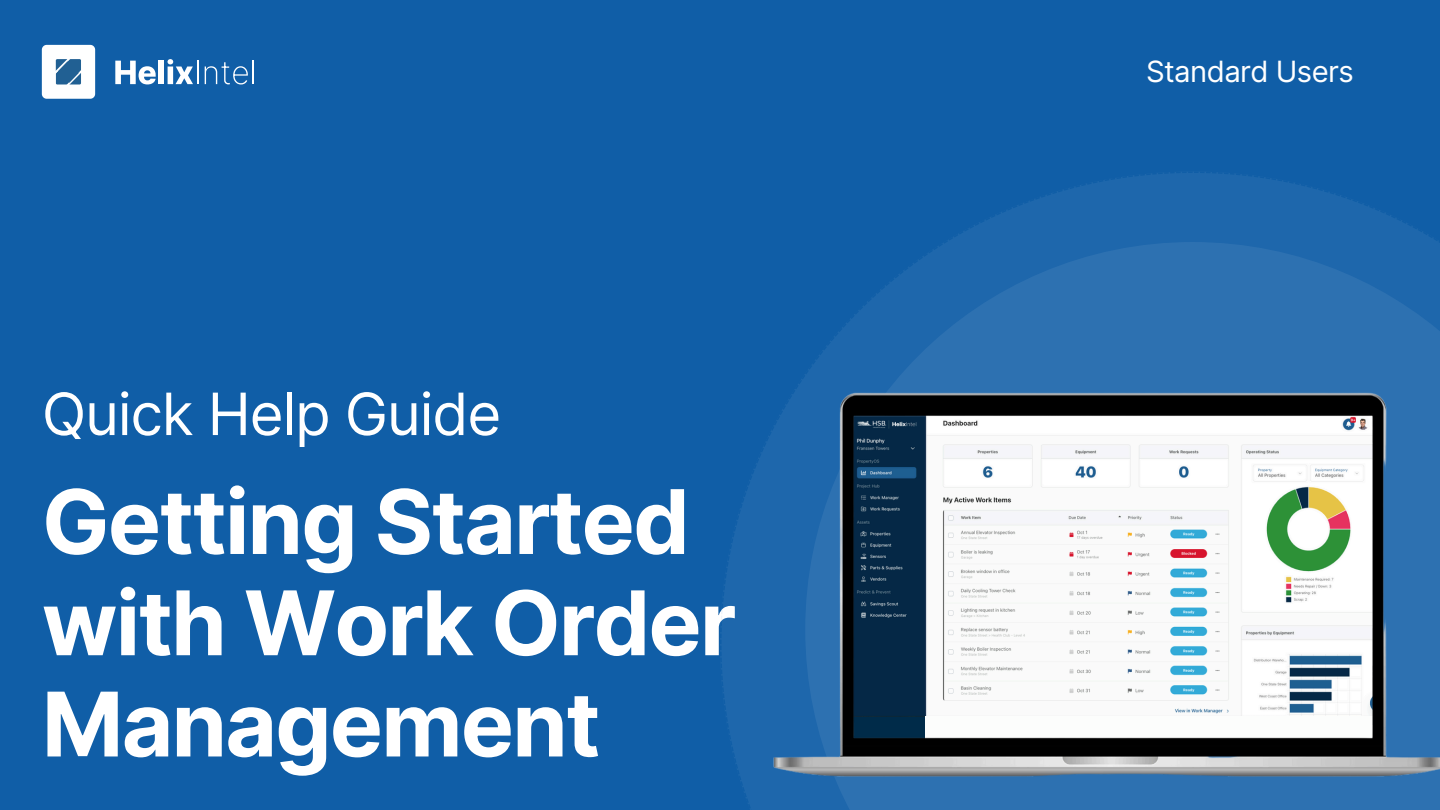
<style>
.page{position:relative;width:1440px;height:810px;background:#105ea7}
.page>*{position:absolute;margin:0;border:0;box-sizing:border-box;transform-origin:0 0}
.t1{font:700 89.1px/101.2px "Inter";letter-spacing:-.02em;color:#fff}
.t2{font:58.3px "Inter";letter-spacing:-.02em;color:#fff}
.t3{font:29.3px "Inter";letter-spacing:-.02em;color:#fff}
</style>
<div class="page">
<svg style="left:115px;top:61px;width:41px;height:23px"></svg>
<div style="left:159px;top:61px;width:5px;height:23px;background:#fff"></div>
<svg style="left:168px;top:59px;width:30px;height:25px"></svg>
<svg style="left:205px;top:61px;width:49px;height:24px"></svg>
<svg style="left:42px;top:45px;width:53px;height:54px;background:#cfdde8"></svg>
<svg style="left:720px;top:172px;width:718px;height:638px"></svg>
<svg style="left:805px;top:242px;width:635px;height:568px;fill:#2d71b1"></svg>
<img style="left:774px;top:393px;width:666px;height:383px">
<p class="t2" style="left:42px;top:379px;width:461px">Quick Help Guide</p>
<p class="t1" style="left:42px;top:471px;width:696px">Getting Started with Work Order<br>Management</p>
<p class="t3" style="left:1146px;top:53px;width:209px">Standard Users</p>
</div>
